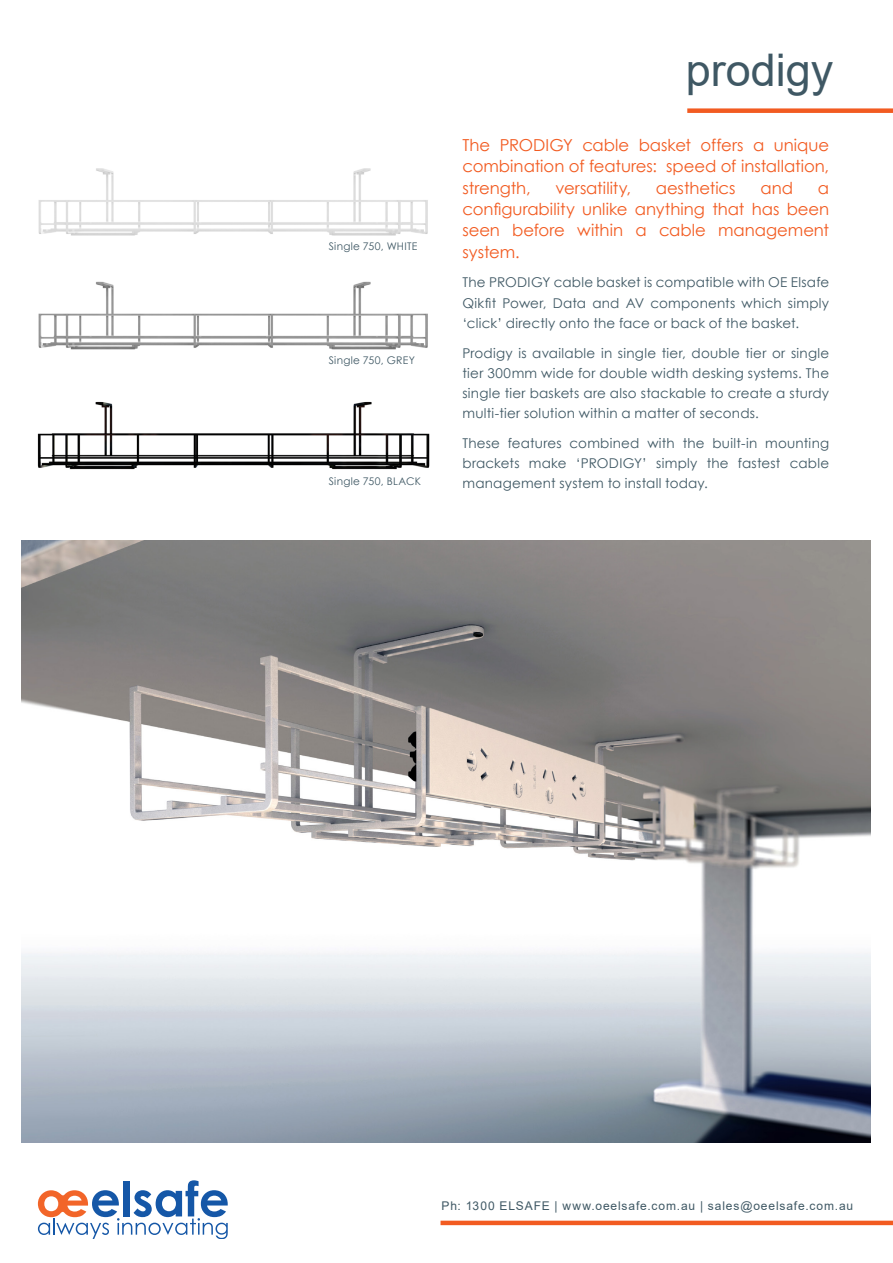
<style>
.page{position:relative;width:893px;height:1263px;background:#fff}
.page>*{position:absolute;margin:0;border:0;box-sizing:border-box;transform-origin:0 0}
.t1{font:45px "Arial";color:#3f5864}
.orange_intro_type{font:16.5px/21.3px "Century Gothic";letter-spacing:-.005em;color:#f25b21;text-align:justify}
.Opens_sans_body{font:13.5px/20.2px "Century Gothic";letter-spacing:.015em;color:#3f5864;text-align:justify}
.DATA_SHEET_CTA{font:12px "Arial";letter-spacing:.075em;color:#3f5864}
.DATA_SHEET_BODY{font:10.5px "Century Gothic";letter-spacing:.03em;color:#3f5864}
</style>
<div class="page">
<div style="left:687px;top:108px;width:206px;height:5px;background:#f25b21"></div>
<img style="left:38px;top:168px;width:390px;height:68px">
<img style="left:21px;top:540px;width:849px;height:603px">
<svg style="left:38px;top:1180px;width:190px;height:59px"></svg>
<hr style="left:441px;top:1221px;width:452px;height:4px;background:#f25b21">
<img style="left:37px;top:401px;width:393px;height:69px">
<img style="left:38px;top:281px;width:390px;height:69px">
<p class="DATA_SHEET_BODY" style="left:329px;top:239px;width:90px">Single 750, WHITE</p>
<p class="DATA_SHEET_BODY" style="left:329px;top:353px;width:88px">Single 750, GREY</p>
<p class="DATA_SHEET_BODY" style="left:329px;top:474px;width:94px">Single 750, BLACK</p>
<p class="t1" style="left:686px;top:39px;width:149px">prodigy</p>
<p class="orange_intro_type" style="left:462px;top:134px;width:368px">The PRODIGY cable basket offers a unique combination of features: speed of installation, strength,</p>
<p class="orange_intro_type" style="left:555px;top:177px;width:77px">versatility,</p>
<p class="orange_intro_type" style="left:656px;top:177px;width:81px">aesthetics</p>
<p class="orange_intro_type" style="left:760px;top:177px;width:34px">and</p>
<p class="orange_intro_type" style="left:462px;top:177px;width:368px;text-indent:355px">a configurability unlike anything that has been seen before within a cable management system.</p>
<p class="Opens_sans_body" style="left:462px;top:272px;width:368px">The PRODIGY cable basket is compatible with OE Elsafe Qikfit Power, Data and AV components which simply ‘click’ directly onto the face or back of the basket.</p>
<p class="Opens_sans_body" style="left:462px;top:342px;width:368px">Prodigy is available in single tier, double tier or single tier 300mm wide for double width desking systems. The single tier baskets are also stackable to create a sturdy multi-tier solution within a matter of seconds.</p>
<p class="Opens_sans_body" style="left:462px;top:433px;width:368px">These features combined with the built-in mounting brackets make ‘PRODIGY’ simply the fastest cable management system to install today.</p>
<p class="DATA_SHEET_CTA" style="left:442px;top:1198px;width:413px">Ph: 1300 ELSAFE | www.oeelsafe.com.au | sales@oeelsafe.com.au</p>
</div>
